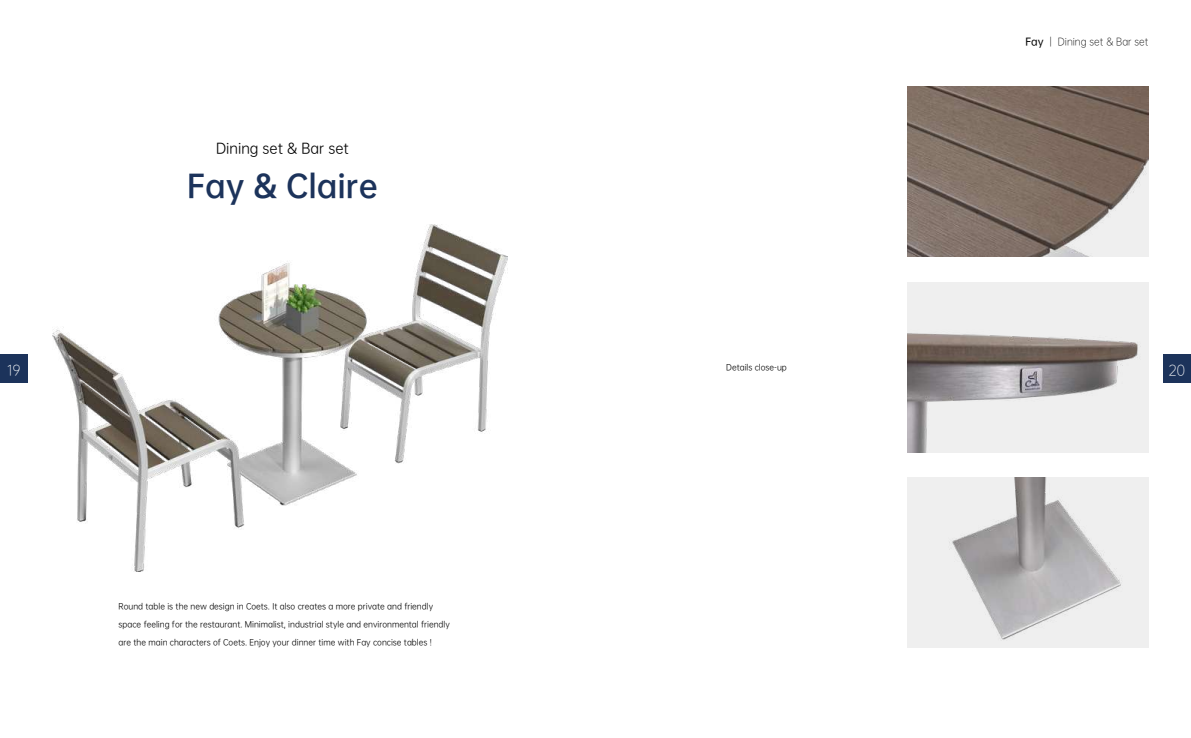
<style>
.page{position:relative;width:1191px;height:738px;background:#fff}
.page>*{position:absolute;margin:0;border:0;box-sizing:border-box;transform-origin:0 0}
.t1{font:30px "OPPO Sans B";color:#1c335b}
.t2{font:14px "OPPO Sans R";color:#000}
.t3{font:14px "OPPO Sans L";color:#fff}
.t4{font:10px "OPPO Sans L";color:#000}
.t5{font:8px "OPPO Sans R";color:#000}
.s1{font-family:"OPPO Sans M"}
</style>
<div class="page">
<img style="left:52px;top:224px;width:455px;height:347px">
<img style="left:907px;top:282px;width:241px;height:170px">
<img style="left:907px;top:477px;width:241px;height:170px">
<img style="left:907px;top:86px;width:241px;height:170px">
<div style="left:0;top:354px;width:28px;height:29px;background:#1c335b"></div>
<div style="left:1162px;top:354px;width:29px;height:29px;background:#1c335b"></div>
<h2 class="t2" style="left:216px;top:137px;width:134px">Dining set &amp; Bar set</h2>
<h1 class="t1" style="left:187px;top:160px;width:192px">Fay &amp; Claire</h1>
<p class="t4" style="left:1025px;top:34px;width:124px"><span class="s1">Fay</span> | Dining set &amp; Bar set</p>
<p class="t5" style="left:726px;top:360px;width:62px">Details close-up</p>
<h2 class="t3" style="left:7px;top:359px;width:15px">19</h2>
<h2 class="t3" style="left:1168px;top:359px;width:18px">20</h2>
<p class="t5" style="left:119px;top:599px;width:316px">Round table is the new design in Coets. It also creates a more private and friendly</p>
<p class="t5" style="left:119px;top:617px;width:333px">space feeling for the restaurant. Minimalist, industrial style and environmental friendly</p>
<p class="t5" style="left:119px;top:635px;width:315px">are the main characters of Coets. Enjoy your dinner time with Fay concise tables !</p>
</div>
